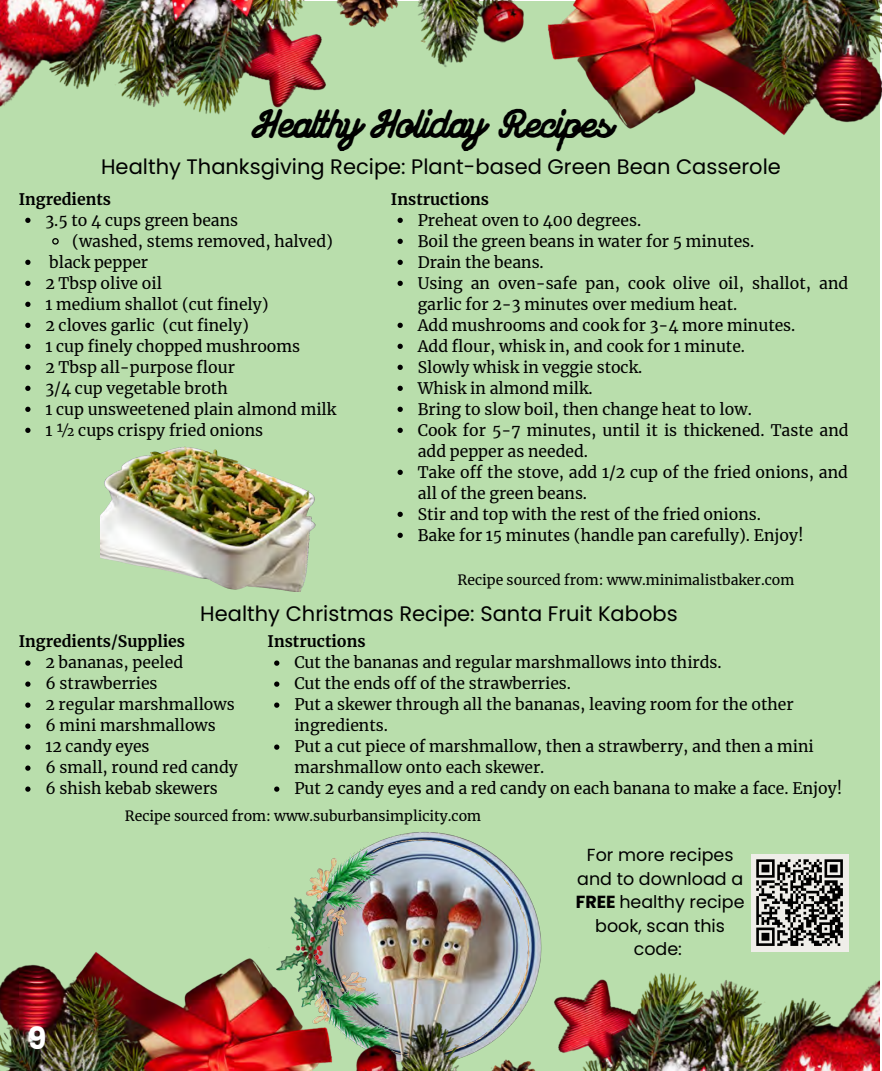
<style>
.page{position:relative;width:882px;height:1071px;background:#fff}
.page>*{position:absolute;margin:0;border:0;box-sizing:border-box;transform-origin:0 0}
.t1{font:49px "The Breaks Script";color:#000}
.t2{font:700 30.62px "Poppins";color:#fff}
.t3{font:21px "Poppins";color:#000}
.t4{font:17.5px/23.6px "Poppins";color:#000;text-align:center}
.t5{font:15.75px/21px "Merriweather";color:#000}
.t6{font:700 15.75px "Merriweather";color:#000}
.t7{font:14px "Merriweather";color:#000}
.s1{font-weight:700}
</style>
<div class="page">
<div style="left:0;top:1px;width:880px;height:1070px;background:#b9deac"></div>
<svg style="left:25px;top:218px;width:6px;height:5px"></svg>
<svg style="left:52px;top:238px;width:7px;height:7px"></svg>
<svg style="left:25px;top:260px;width:6px;height:5px"></svg>
<svg style="left:25px;top:281px;width:6px;height:5px"></svg>
<svg style="left:25px;top:302px;width:6px;height:5px"></svg>
<svg style="left:25px;top:323px;width:6px;height:5px"></svg>
<svg style="left:25px;top:344px;width:6px;height:5px"></svg>
<svg style="left:25px;top:365px;width:6px;height:5px"></svg>
<svg style="left:25px;top:386px;width:6px;height:5px"></svg>
<svg style="left:25px;top:407px;width:6px;height:5px"></svg>
<svg style="left:25px;top:428px;width:6px;height:5px"></svg>
<img style="left:101px;top:446px;width:215px;height:146px">
<img style="left:0;top:0;width:882px;height:135px">
<img style="left:290px;top:831px;width:252px;height:111px">
<div style="left:751px;top:854px;width:97px;height:97px;background:#efeee9"></div>
<svg style="left:756px;top:859px;width:87px;height:83px"></svg>
<svg style="left:274px;top:661px;width:5px;height:5px"></svg>
<svg style="left:274px;top:682px;width:5px;height:5px"></svg>
<svg style="left:274px;top:703px;width:5px;height:5px"></svg>
<svg style="left:274px;top:745px;width:5px;height:5px"></svg>
<svg style="left:274px;top:787px;width:5px;height:5px"></svg>
<svg style="left:25px;top:661px;width:6px;height:5px"></svg>
<svg style="left:25px;top:682px;width:6px;height:5px"></svg>
<svg style="left:25px;top:703px;width:6px;height:5px"></svg>
<svg style="left:25px;top:724px;width:6px;height:5px"></svg>
<svg style="left:25px;top:745px;width:6px;height:5px"></svg>
<svg style="left:25px;top:766px;width:6px;height:5px"></svg>
<svg style="left:25px;top:787px;width:6px;height:5px"></svg>
<img style="left:0;top:942px;width:880px;height:129px">
<svg style="left:398px;top:218px;width:5px;height:5px"></svg>
<svg style="left:398px;top:239px;width:5px;height:5px"></svg>
<svg style="left:398px;top:260px;width:5px;height:5px"></svg>
<svg style="left:398px;top:281px;width:5px;height:5px"></svg>
<svg style="left:398px;top:323px;width:5px;height:5px"></svg>
<svg style="left:398px;top:344px;width:5px;height:5px"></svg>
<svg style="left:398px;top:365px;width:5px;height:5px"></svg>
<svg style="left:398px;top:386px;width:5px;height:5px"></svg>
<svg style="left:398px;top:407px;width:5px;height:5px"></svg>
<svg style="left:398px;top:428px;width:5px;height:5px"></svg>
<svg style="left:398px;top:470px;width:5px;height:5px"></svg>
<svg style="left:398px;top:512px;width:5px;height:5px"></svg>
<svg style="left:398px;top:533px;width:5px;height:5px"></svg>
<h1 class="t1" style="left:256px;top:101px;width:357px">Healthy Holiday Recipes</h1>
<h3 class="t3" style="left:101px;top:152px;width:681px">Healthy Thanksgiving Recipe: Plant-based Green Bean Casserole</h3>
<p class="t6" style="left:19px;top:189px;width:94px">Ingredients</p>
<p class="t5" style="left:45px;top:209px;width:194px">3.5 to 4 cups green beans</p>
<p class="t5" style="left:72px;top:230px;width:262px">(washed, stems removed, halved)</p>
<p class="t5" style="left:49px;top:251px;width:100px">black pepper</p>
<p class="t5" style="left:45px;top:272px;width:118px">2 Tbsp olive oil</p>
<p class="t5" style="left:45px;top:293px;width:225px">1 medium shallot (cut finely)</p>
<p class="t5" style="left:45px;top:314px;width:205px">2 cloves garlic (cut finely)</p>
<p class="t5" style="left:45px;top:335px;width:256px">1 cup finely chopped mushrooms</p>
<p class="t5" style="left:45px;top:356px;width:191px">2 Tbsp all-purpose flour</p>
<p class="t5" style="left:45px;top:377px;width:184px">3/4 cup vegetable broth</p>
<p class="t5" style="left:45px;top:398px;width:292px">1 cup unsweetened plain almond milk</p>
<p class="t5" style="left:45px;top:419px;width:219px">1 ½ cups crispy fried onions</p>
<p class="t6" style="left:391px;top:189px;width:100px">Instructions</p>
<p class="t5" style="left:418px;top:209px;width:432px">Preheat oven to 400 degrees.<br>Boil the green beans in water for 5 minutes.<br>Drain the beans.<br>Using an oven-safe pan, cook olive oil, shallot, and garlic for 2-3 minutes over medium heat.<br>Add mushrooms and cook for 3-4 more minutes.<br>Add flour, whisk in, and cook for 1 minute.<br>Slowly whisk in veggie stock.<br>Whisk in almond milk.<br>Bring to slow boil, then change heat to low.<br>Cook for 5-7 minutes, until it is thickened. Taste and add pepper as needed.<br>Take off the stove, add 1/2 cup of the fried onions, and all of the green beans.<br>Stir and top with the rest of the fried onions.<br>Bake for 15 minutes (handle pan carefully). Enjoy!</p>
<p class="t7" style="left:458px;top:572px;width:338px">Recipe sourced from: www.minimalistbaker.com</p>
<p class="t6" style="left:19px;top:632px;width:168px">Ingredients/Supplies</p>
<h3 class="t3" style="left:200px;top:599px;width:479px">Healthy Christmas Recipe: Santa Fruit Kabobs</h3>
<p class="t6" style="left:268px;top:632px;width:100px">Instructions</p>
<p class="t5" style="left:45px;top:652px;width:194px">2 bananas, peeled<br>6 strawberries<br>2 regular marshmallows<br>6 mini marshmallows<br>12 candy eyes<br>6 small, round red candy<br>6 shish kebab skewers</p>
<p class="t5" style="left:294px;top:652px;width:549px">Cut the bananas and regular marshmallows into thirds.<br>Cut the ends off of the strawberries.<br>Put a skewer through all the bananas, leaving room for the other ingredients.<br>Put a cut piece of marshmallow, then a strawberry, and then a mini marshmallow onto each skewer.<br>Put 2 candy eyes and a red candy on each banana to make a face. Enjoy!</p>
<p class="t7" style="left:125px;top:807px;width:358px">Recipe sourced from: www.suburbansimplicity.com</p>
<h2 class="t2" style="left:28px;top:1017px;width:20px">9</h2>
<p class="t4" style="left:576px;top:843px;width:170px">For more recipes and to download a<br><span class="s1">FREE</span> healthy recipe book, scan this code:</p>
</div>
